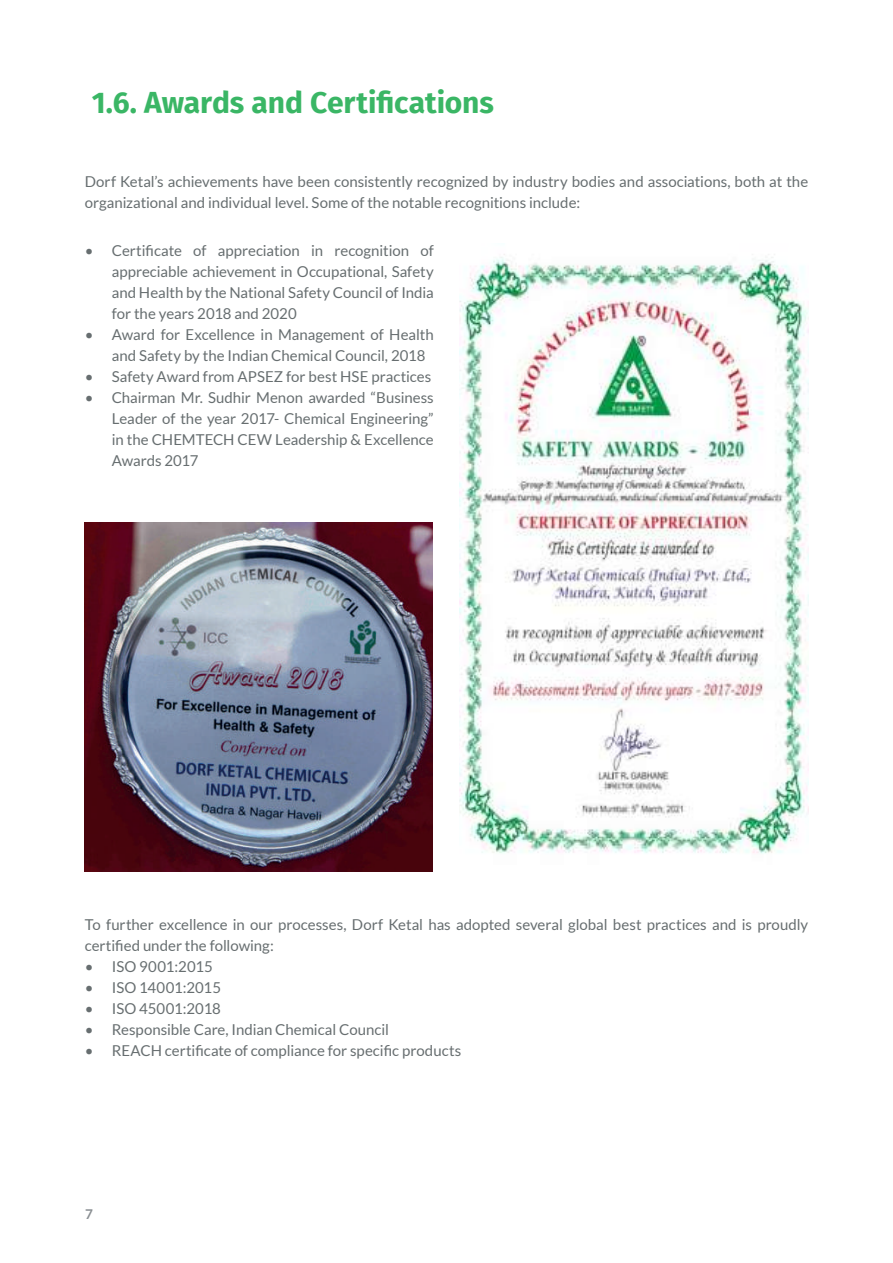
<style>
.page{position:relative;width:893px;height:1263px;background:#fff}
.page>*{position:absolute;margin:0;border:0;box-sizing:border-box;transform-origin:0 0}
.t1{font:700 30px "Fira Sans";letter-spacing:-.005em;color:#3ab665}
.t2{font:15px/21px "Lato";color:#676e70}
.t3{font:700 13.5px "Lato";color:#898e92}
</style>
<div class="page">
<img style="left:459px;top:254px;width:349px;height:600px">
<img style="left:85px;top:523px;width:347px;height:348px">
<h1 class="t1" style="left:92px;top:77px;width:404px">1.6. Awards and Certifications</h1>
<p class="t2" style="left:85px;top:171px;width:725px">Dorf Ketal’s achievements have been consistently recognized by industry bodies and associations, both at the organizational and individual level. Some of the notable recognitions include:</p>
<p class="t2" style="left:112px;top:240px;width:323px;text-align:justify;text-indent:-27px">• Certificate of appreciation in recognition of appreciable achievement in Occupational, Safety and Health by the National Safety Council of India for the years 2018 and 2020</p>
<p class="t2" style="left:112px;top:324px;width:323px;text-indent:-27px">• Award for Excellence in Management of Health and Safety by the Indian Chemical Council, 2018</p>
<p class="t2" style="left:85px;top:366px;width:348px">• Safety Award from APSEZ for best HSE practices</p>
<p class="t2" style="left:112px;top:387px;width:323px;text-align:justify;text-indent:-27px">• Chairman Mr. Sudhir Menon awarded “Business Leader of the year 2017- Chemical Engineering” in the CHEMTECH CEW Leadership &amp; Excellence Awards 2017</p>
<p class="t2" style="left:85px;top:914px;width:725px">To further excellence in our processes, Dorf Ketal has adopted several global best practices and is proudly certified under the following:</p>
<p class="t2" style="left:85px;top:956px;width:130px">• ISO 9001:2015</p>
<p class="t2" style="left:85px;top:977px;width:138px">• ISO 14001:2015</p>
<p class="t2" style="left:85px;top:998px;width:138px">• ISO 45001:2018</p>
<p class="t2" style="left:85px;top:1019px;width:306px">• Responsible Care, Indian Chemical Council</p>
<p class="t2" style="left:85px;top:1040px;width:378px">• REACH certificate of compliance for specific products</p>
<p class="t3" style="left:85px;top:1206px;width:9px">7</p>
</div>
